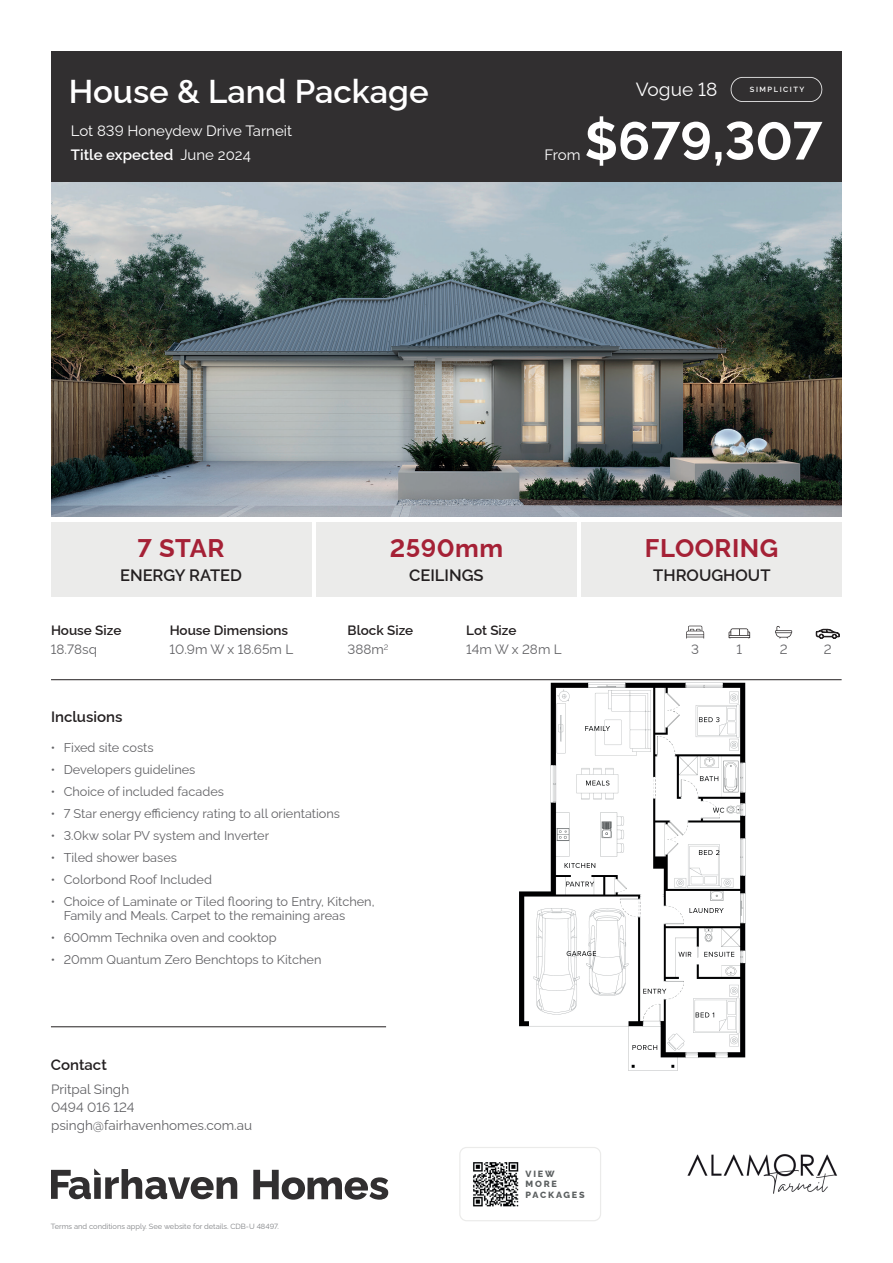
<style>
.page{position:relative;width:893px;height:1263px;background:#fff}
.page>*{position:absolute;margin:0;border:0;box-sizing:border-box;transform-origin:0 0}
.t1{font:700 52.95px "Raleway";color:#fff}
.t2{font:600 33px "Raleway";color:#fff}
.t3{font:700 25.5px "Raleway";letter-spacing:.02em;color:#a52136}
.t4{font:19.05px "Raleway";color:#fff}
.t5{font:600 16.5px "Raleway";color:#231f20}
.t6{font:15px "Raleway";color:#fff}
.t7{font:600 15px "Raleway";color:#231f20}
.t8{font:600 15px "Raleway";color:#fff}
.t9{font:13.5px/18px "Raleway";color:#636366}
.t10{font:600 13.5px "Raleway";color:#231f20}
.t11{font:12.75px/13.5px "Raleway";color:#636366}
.t12{font:800 9px/10.5px "Raleway";letter-spacing:.2em;color:#5b5f60}
.t13{font:7.8px "Raleway";color:#636366}
.t14{font:7.5px "Raleway";color:#808285}
.t15{font:600 7.5px "Raleway";letter-spacing:.2em;color:#fff}
</style>
<div class="page">
<div style="left:51px;top:51px;width:791px;height:132px;background:#312f30"></div>
<hr style="left:51px;top:1026px;width:335px;height:1px;background:#231f20">
<hr style="left:51px;top:679px;width:791px;height:1px;background:#231f20">
<svg style="left:51px;top:1168px;width:337px;height:32px"></svg>
<svg style="left:686px;top:626px;width:18px;height:13px"></svg>
<svg style="left:729px;top:628px;width:21px;height:10px"></svg>
<svg style="left:775px;top:626px;width:17px;height:12px"></svg>
<svg style="left:816px;top:629px;width:24px;height:10px"></svg>
<div style="left:51px;top:522px;width:260px;height:74px;background:#ebebea"></div>
<div style="left:316px;top:522px;width:260px;height:74px;background:#ebebea"></div>
<div style="left:582px;top:522px;width:260px;height:74px;background:#ebebea"></div>
<img style="left:51px;top:183px;width:791px;height:334px">
<img style="left:519px;top:683px;width:227px;height:387px">
<img style="left:687px;top:1154px;width:150px;height:40px">
<img style="left:731px;top:77px;width:92px;height:24px">
<div style="left:459px;top:1147px;width:142px;height:74px;border:1px solid #ebebea;border-radius:7px"></div>
<img style="left:473px;top:1162px;width:46px;height:45px">
<h2 class="t2" style="left:69px;top:65px;width:361px">House &amp; Land Package</h2>
<p class="t8" style="left:71px;top:143px;width:104px">Title expected</p>
<p class="t6" style="left:71px;top:119px;width:223px">Lot 839 Honeydew Drive Tarneit</p>
<p class="t6" style="left:180px;top:143px;width:72px">June 2024</p>
<h3 class="t4" style="left:636px;top:74px;width:83px">Vogue 18</h3>
<p class="t15" style="left:750px;top:83px;width:56px">SIMPLICITY</p>
<h1 class="t1" style="left:584px;top:99px;width:239px">$679,307</h1>
<p class="t6" style="left:545px;top:142px;width:37px">From</p>
<h3 class="t3" style="left:138px;top:527px;width:88px">7 STAR</h3>
<p class="t5" style="left:120px;top:562px;width:123px">ENERGY RATED</p>
<h3 class="t3" style="left:390px;top:527px;width:115px">2590mm</h3>
<p class="t5" style="left:409px;top:562px;width:76px">CEILINGS</p>
<p class="t10" style="left:51px;top:619px;width:72px">House Size</p>
<p class="t10" style="left:170px;top:619px;width:120px">House Dimensions</p>
<p class="t10" style="left:348px;top:619px;width:67px">Block Size</p>
<p class="t10" style="left:466px;top:619px;width:52px">Lot Size</p>
<h3 class="t3" style="left:645px;top:527px;width:135px">FLOORING</h3>
<p class="t5" style="left:653px;top:562px;width:119px">THROUGHOUT</p>
<p class="t9" style="left:51px;top:639px;width:48px">18.78sq</p>
<p class="t9" style="left:170px;top:639px;width:125px">10.9m W x 18.65m L</p>
<p class="t7" style="left:51px;top:705px;width:73px">Inclusions</p>
<p class="t13" style="left:384px;top:641px;width:6px">2</p>
<p class="t9" style="left:348px;top:639px;width:38px">388m</p>
<p class="t9" style="left:466px;top:639px;width:97px">14m W x 28m L</p>
<p class="t11" style="left:51px;top:739px;width:104px">• Fixed site costs</p>
<p class="t11" style="left:51px;top:761px;width:146px">• Developers guidelines</p>
<p class="t11" style="left:51px;top:783px;width:175px">• Choice of included facades</p>
<p class="t11" style="left:51px;top:805px;width:291px">• 7 Star energy efficiency rating to all orientations</p>
<p class="t11" style="left:51px;top:827px;width:220px">• 3.0kw solar PV system and Inverter</p>
<p class="t11" style="left:51px;top:849px;width:128px">• Tiled shower bases</p>
<p class="t11" style="left:51px;top:872px;width:163px">• Colorbond Roof Included</p>
<p class="t11" style="left:64px;top:894px;width:312px;text-indent:-13px">• Choice of Laminate or Tiled flooring to Entry, Kitchen,<br>Family and Meals. Carpet to the remaining areas</p>
<p class="t11" style="left:51px;top:929px;width:227px">• 600mm Technika oven and cooktop</p>
<p class="t11" style="left:51px;top:951px;width:272px">• 20mm Quantum Zero Benchtops to Kitchen</p>
<p class="t7" style="left:51px;top:1052px;width:57px">Contact</p>
<p class="t9" style="left:51px;top:1079px;width:203px">Pritpal Singh<br>0494 016 124 psingh@fairhavenhomes.com.au</p>
<p class="t14" style="left:51px;top:1220px;width:229px">Terms and conditions apply. See website for details. CDB-U 48497.</p>
<p class="t12" style="left:526px;top:1167px;width:61px">VIEW<br>MORE<br>PACKAGES</p>
<p class="t9" style="left:691px;top:639px;width:9px">3</p>
<p class="t9" style="left:737px;top:639px;width:7px">1</p>
<p class="t9" style="left:780px;top:639px;width:9px">2</p>
<p class="t9" style="left:824px;top:639px;width:9px">2</p>
</div>
